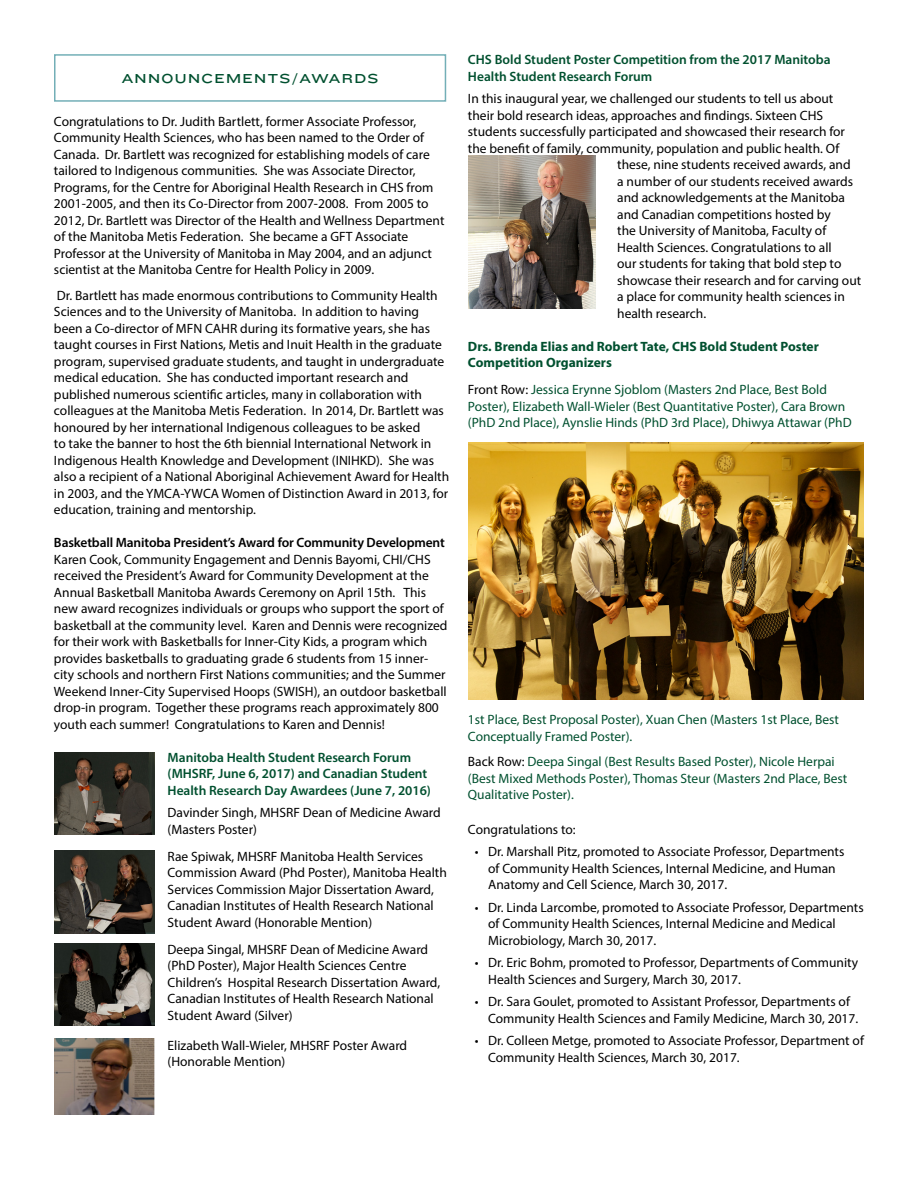
<style>
.page{position:relative;width:918px;height:1188px;background:#fff}
.page>*{position:absolute;margin:0;border:0;box-sizing:border-box;transform-origin:0 0}
.t1{font:13.5px/16.5px "Myriad Pro";color:#000}
.t2{font:13.5px/16.5px "Myriad Pro";color:#00502f}
.t3{font:600 13.5px/16.5px "Myriad Pro";color:#00502f}
.t4{font:700 13.5px/16.5px "Myriad Pro";color:#00502f}
.t5{font:600 13.5px "Myriad Pro";letter-spacing:-.01em;color:#000}
.t6{font:13.5px "Knockout HTF34 Junior Sumo";letter-spacing:.1em;color:#00502f}
.s1{color:#000}
</style>
<div class="page">
<div style="left:54px;top:54px;width:392px;height:48px;border:2px solid #73afb7"></div>
<img style="left:54px;top:943px;width:100px;height:83px">
<img style="left:54px;top:851px;width:100px;height:82px">
<img style="left:54px;top:752px;width:100px;height:83px">
<img style="left:54px;top:1038px;width:100px;height:76px">
<img style="left:468px;top:442px;width:396px;height:258px">
<img style="left:468px;top:155px;width:128px;height:153px">
<p class="t6" style="left:122px;top:71px;width:258px">ANNOUNCEMENTS/AWARDS</p>
<p class="t1" style="left:54px;top:113px;width:392px">Congratulations to Dr. Judith Bartlett, former Associate Professor, Community Health Sciences, who has been named to the Order of Canada. Dr. Bartlett was recognized for establishing models of care tailored to Indigenous communities. She was Associate Director, Programs, for the Centre for Aboriginal Health Research in CHS from 2001-2005, and then its Co-Director from 2007-2008. From 2005 to 2012, Dr. Bartlett was Director of the Health and Wellness Department of the Manitoba Metis Federation. She became a GFT Associate Professor at the University of Manitoba in May 2004, and an adjunct scientist at the Manitoba Centre for Health Policy in 2009.</p>
<p class="t1" style="left:54px;top:287px;width:397px">Dr. Bartlett has made enormous contributions to Community Health Sciences and to the University of Manitoba. In addition to having been a Co-director of MFN CAHR during its formative years, she has taught courses in First Nations, Metis and Inuit Health in the graduate program, supervised graduate students, and taught in undergraduate medical education. She has conducted important research and published numerous scientific articles, many in collaboration with colleagues at the Manitoba Metis Federation. In 2014, Dr. Bartlett was honoured by her international Indigenous colleagues to be asked<br>to take the banner to host the 6th biennial International Network in Indigenous Health Knowledge and Development (INIHKD). She was also a recipient of a National Aboriginal Achievement Award for Health in 2003, and the YMCA-YWCA Women of Distinction Award in 2013, for education, training and mentorship.</p>
<p class="t5" style="left:54px;top:534px;width:392px">Basketball Manitoba President’s Award for Community Development</p>
<p class="t1" style="left:54px;top:551px;width:395px">Karen Cook, Community Engagement and Dennis Bayomi, CHI/CHS received the President’s Award for Community Development at the Annual Basketball Manitoba Awards Ceremony on April 15th. This new award recognizes individuals or groups who support the sport of basketball at the community level. Karen and Dennis were recognized for their work with Basketballs for Inner-City Kids, a program which provides basketballs to graduating grade 6 students from 15 inner&shy;city schools and northern First Nations communities; and the Summer Weekend Inner-City Supervised Hoops (SWISH), an outdoor basketball drop-in program. Together these programs reach approximately 800 youth each summer! Congratulations to Karen and Dennis!</p>
<p class="t3" style="left:168px;top:749px;width:265px">Manitoba Health Student Research Forum (MHSRF, June 6, 2017) and Canadian Student<br>Health Research Day Awardees (June 7, 2016)</p>
<p class="t1" style="left:168px;top:804px;width:275px">Davinder Singh, MHSRF Dean of Medicine Award (Masters Poster)</p>
<p class="t1" style="left:168px;top:848px;width:281px">Rae Spiwak, MHSRF Manitoba Health Services Commission Award (Phd Poster), Manitoba Health Services Commission Major Dissertation Award, Canadian Institutes of Health Research National Student Award (Honorable Mention)</p>
<p class="t1" style="left:168px;top:941px;width:274px">Deepa Singal, MHSRF Dean of Medicine Award (PhD Poster), Major Health Sciences Centre Children’s Hospital Research Dissertation Award, Canadian Institutes of Health Research National Student Award (Silver)</p>
<p class="t1" style="left:168px;top:1037px;width:241px">Elizabeth Wall-Wieler, MHSRF Poster Award (Honorable Mention)</p>
<p class="t3" style="left:468px;top:51px;width:364px">CHS Bold Student Poster Competition from the 2017 Manitoba<br>Health Student Research Forum</p>
<p class="t1" style="left:468px;top:90px;width:367px">In this inaugural year, we challenged our students to tell us about</p>
<p class="t1" style="left:468px;top:107px;width:357px">their bold research ideas, approaches and findings. Sixteen CHS</p>
<p class="t1" style="left:468px;top:123px;width:379px">students successfully participated and showcased their research for</p>
<p class="t1" style="left:468px;top:140px;width:373px">the benefit of family, community, population and public health. Of</p>
<p class="t1" style="left:617px;top:156px;width:235px">these, nine students received awards, and</p>
<p class="t1" style="left:617px;top:173px;width:237px">a number of our students received awards</p>
<p class="t1" style="left:617px;top:189px;width:229px">and acknowledgements at the Manitoba</p>
<p class="t1" style="left:617px;top:206px;width:215px">and Canadian competitions hosted by</p>
<p class="t1" style="left:617px;top:222px;width:211px">the University of Manitoba, Faculty of</p>
<p class="t1" style="left:617px;top:239px;width:216px">Health Sciences. Congratulations to all</p>
<p class="t1" style="left:617px;top:255px;width:226px">our students for taking that bold step to</p>
<p class="t1" style="left:617px;top:272px;width:246px">showcase their research and for carving out</p>
<p class="t1" style="left:617px;top:288px;width:229px">a place for community health sciences in</p>
<p class="t1" style="left:617px;top:305px;width:91px">health research.</p>
<p class="t4" style="left:468px;top:337px;width:352px">Drs. Brenda Elias and Robert Tate, CHS Bold Student Poster<br>Competition Organizers</p>
<p class="t2" style="left:468px;top:381px;width:385px"><span class="s1">Front Row:</span> Jessica Erynne Sjoblom (Masters 2nd Place, Best Bold<br>Poster), Elizabeth Wall-Wieler (Best Quantitative Poster), Cara Brown (PhD 2nd Place), Aynslie Hinds (PhD 3rd Place), Dhiwya Attawar (PhD</p>
<p class="t2" style="left:468px;top:711px;width:373px">1st Place, Best Proposal Poster), Xuan Chen (Masters 1st Place, Best<br>Conceptually Framed Poster).</p>
<p class="t2" style="left:468px;top:753px;width:381px"><span class="s1">Back Row:</span> Deepa Singal (Best Results Based Poster), Nicole Herpai (Best Mixed Methods Poster), Thomas Steur (Masters 2nd Place, Best<br>Qualitative Poster).</p>
<p class="t1" style="left:468px;top:821px;width:109px">Congratulations to:</p>
<p class="t1" style="left:488px;top:843px;width:358px;text-indent:-14px">• Dr. Marshall Pitz, promoted to Associate Professor, Departments of Community Health Sciences, Internal Medicine, and Human<br>Anatomy and Cell Science, March 30, 2017.</p>
<p class="t1" style="left:488px;top:899px;width:377px;text-indent:-14px">• Dr. Linda Larcombe, promoted to Associate Professor, Departments of Community Health Sciences, Internal Medicine and Medical<br>Microbiology, March 30, 2017.</p>
<p class="t1" style="left:488px;top:954px;width:371px;text-indent:-14px">• Dr. Eric Bohm, promoted to Professor, Departments of Community<br>Health Sciences and Surgery, March 30, 2017.</p>
<p class="t1" style="left:488px;top:993px;width:372px;text-indent:-14px">• Dr. Sara Goulet, promoted to Assistant Professor, Departments of<br>Community Health Sciences and Family Medicine, March 30, 2017.</p>
<p class="t1" style="left:488px;top:1032px;width:377px;text-indent:-14px">• Dr. Colleen Metge, promoted to Associate Professor, Department of<br>Community Health Sciences, March 30, 2017.</p>
</div>
